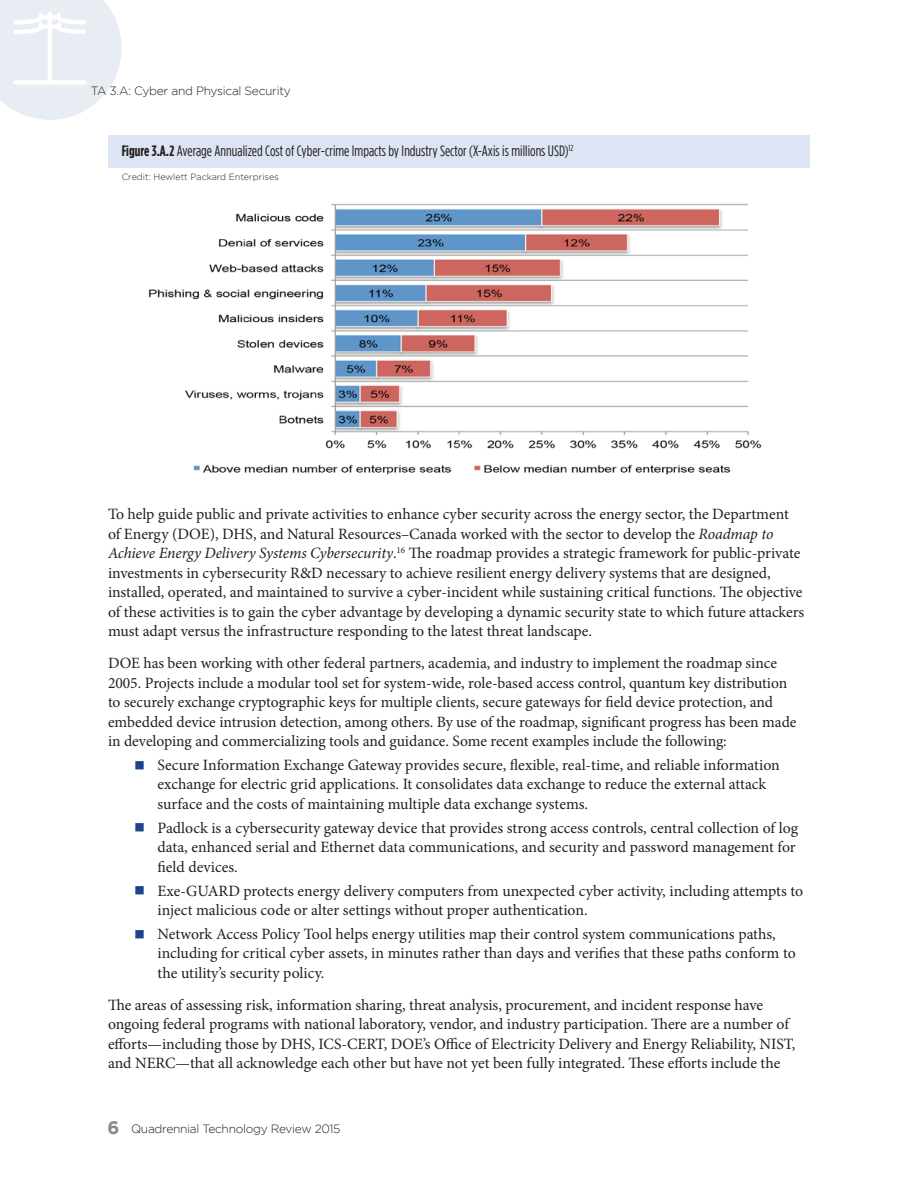
<style>
.page{position:relative;width:918px;height:1188px;background:#fff}
.page>*{position:absolute;margin:0;border:0;box-sizing:border-box;transform-origin:0 0}
.Body_Text{font:15.75px/19.5px "Minion Pro";letter-spacing:-.005em;color:#231f20}
.Bullet_Text{font:15.75px/19.5px "Minion Pro";color:#231f20}
.Figure_Text{font:15px "Gotham Condensed";color:#231f20}
.t1{font:300 12px "Gotham";letter-spacing:-.025em;color:#231f20}
.Photo_Credit{font:300 9px "Gotham";color:#231f20}
.s1{font-weight:700}
.s2{font-style:italic}
.s3{color:#1b4489}
.s4{font-weight:700;font-size:18px;color:#8a888a}
</style>
<div class="page">
<svg style="left:0;top:0;width:122px;height:120px"></svg>
<div style="left:108px;top:135px;width:702px;height:32px;background:#dde4f3"></div>
<img style="left:149px;top:203px;width:613px;height:272px">
<p class="t1" style="left:91px;top:84px;width:202px">TA 3.A: Cyber and Physical Security</p>
<p class="Figure_Text" style="left:122px;top:143px;width:453px"><span class="s1">Figure 3.A.2</span> Average Annualized Cost of Cyber-crime Impacts by Industry Sector (X-Axis is millions USD)<sup>12</sup></p>
<p class="Photo_Credit" style="left:122px;top:172px;width:159px">Credit: Hewlett Packard Enterprises</p>
<p class="Body_Text" style="left:108px;top:504px;width:698px">To help guide public and private activities to enhance cyber security across the energy sector, the Department of Energy (DOE), DHS, and Natural Resources–Canada worked with the sector to develop the <span class="s2">Roadmap to Achieve Energy Delivery Systems Cybersecurity</span>.<sup>16</sup> The roadmap provides a strategic framework for public-private investments in cybersecurity R&amp;D necessary to achieve resilient energy delivery systems that are designed, installed, operated, and maintained to survive a cyber-incident while sustaining critical functions. The objective of these activities is to gain the cyber advantage by developing a dynamic security state to which future attackers must adapt versus the infrastructure responding to the latest threat landscape.</p>
<p class="Body_Text" style="left:108px;top:653px;width:690px">DOE has been working with other federal partners, academia, and industry to implement the roadmap since 2005. Projects include a modular tool set for system-wide, role-based access control, quantum key distribution to securely exchange cryptographic keys for multiple clients, secure gateways for field device protection, and embedded device intrusion detection, among others. By use of the roadmap, significant progress has been made in developing and commercializing tools and guidance. Some recent examples include the following:</p>
<p class="Bullet_Text" style="left:158px;top:755px;width:624px;text-indent:-22px"><span class="s3">■</span> Secure Information Exchange Gateway provides secure, flexible, real-time, and reliable information exchange for electric grid applications. It consolidates data exchange to reduce the external attack surface and the costs of maintaining multiple data exchange systems.</p>
<p class="Bullet_Text" style="left:158px;top:818px;width:642px;text-indent:-22px"><span class="s3">■</span> Padlock is a cybersecurity gateway device that provides strong access controls, central collection of log data, enhanced serial and Ethernet data communications, and security and password management for field devices.</p>
<p class="Bullet_Text" style="left:158px;top:881px;width:647px;text-indent:-22px"><span class="s3">■</span> Exe-GUARD protects energy delivery computers from unexpected cyber activity, including attempts to inject malicious code or alter settings without proper authentication.</p>
<p class="Bullet_Text" style="left:158px;top:924px;width:640px;text-indent:-22px"><span class="s3">■</span> Network Access Policy Tool helps energy utilities map their control system communications paths, including for critical cyber assets, in minutes rather than days and verifies that these paths conform to the utility’s security policy.</p>
<p class="Body_Text" style="left:108px;top:995px;width:689px">The areas of assessing risk, information sharing, threat analysis, procurement, and incident response have ongoing federal programs with national laboratory, vendor, and industry participation. There are a number of efforts—including those by DHS, ICS-CERT, DOE’s Office of Electricity Delivery and Energy Reliability, NIST, and NERC—that all acknowledge each other but have not yet been fully integrated. These efforts include the</p>
<p class="t1" style="left:107px;top:1122px;width:235px"><span class="s4">6</span> Quadrennial Technology Review 2015</p>
</div>
